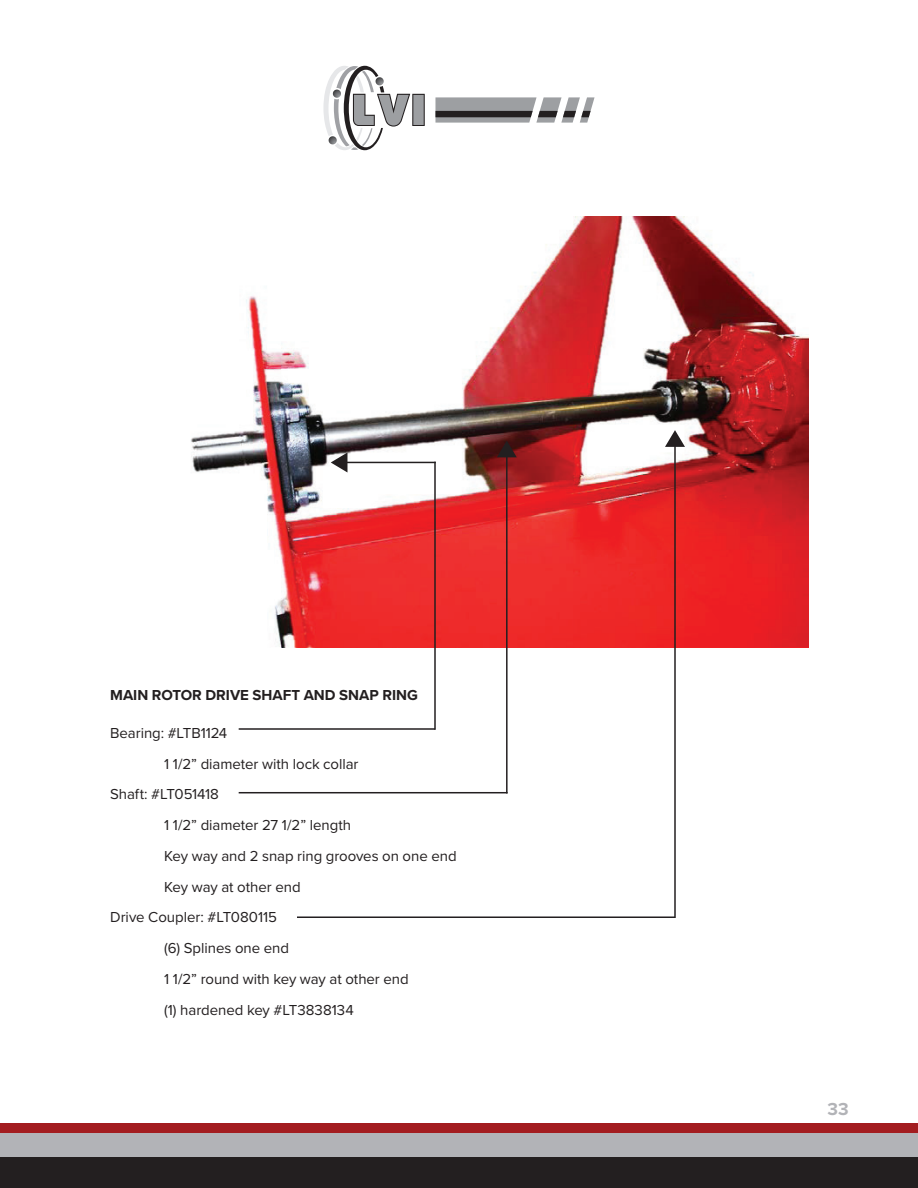
<style>
.page{position:relative;width:918px;height:1188px;background:#fff}
.page>*{position:absolute;margin:0;border:0;box-sizing:border-box;transform-origin:0 0}
.t1{font:700 18px "Proxima Nova";color:#b2b3b7}
.t2{font:15px "Proxima Nova";letter-spacing:-.005em;color:#231f20}
.t3{font:700 15px "Proxima Nova";color:#231f20}
</style>
<div class="page">
<div style="left:0;top:1123px;width:918px;height:65px;background:#a31d20"></div>
<div style="left:0;top:1134px;width:918px;height:54px;background:#b2b3b7"></div>
<div style="left:0;top:1157px;width:918px;height:31px;background:#231f20"></div>
<svg style="left:435px;top:97px;width:160px;height:26px;background:#969698"></svg>
<svg style="left:323px;top:66px;width:102px;height:84px"></svg>
<img style="left:190px;top:216px;width:619px;height:432px">
<hr style="left:506px;top:445px;width:2px;height:348px;background:#231f20">
<svg style="left:497px;top:441px;width:20px;height:16px"></svg>
<hr style="left:674px;top:435px;width:2px;height:483px;background:#231f20">
<svg style="left:665px;top:430px;width:20px;height:17px"></svg>
<hr style="left:434px;top:462px;width:2px;height:268px;background:#231f20">
<svg style="left:331px;top:452px;width:16px;height:21px"></svg>
<hr style="left:239px;top:792px;width:269px;height:1px;background:#231f20">
<hr style="left:297px;top:916px;width:378px;height:2px;background:#231f20">
<hr style="left:239px;top:728px;width:196px;height:2px;background:#231f20">
<hr style="left:337px;top:462px;width:99px;height:1px;background:#231f20">
<p class="t3" style="left:110px;top:684px;width:309px">MAIN ROTOR DRIVE SHAFT AND SNAP RING</p>
<p class="t2" style="left:110px;top:722px;width:119px">Bearing: #LTB1124</p>
<p class="t2" style="left:164px;top:752px;width:196px">1 1/2” diameter with lock collar</p>
<p class="t2" style="left:110px;top:783px;width:110px">Shaft: #LT051418</p>
<p class="t2" style="left:164px;top:814px;width:188px">1 1/2” diameter 27 1/2” length</p>
<p class="t2" style="left:164px;top:845px;width:294px">Key way and 2 snap ring grooves on one end</p>
<p class="t2" style="left:164px;top:875px;width:138px">Key way at other end</p>
<p class="t2" style="left:110px;top:906px;width:168px">Drive Coupler: #LT080115</p>
<p class="t2" style="left:164px;top:937px;width:126px">(6) Splines one end</p>
<p class="t2" style="left:164px;top:968px;width:246px">1 1/2” round with key way at other end</p>
<p class="t2" style="left:164px;top:998px;width:191px">(1) hardened key #LT3838134</p>
<p class="t1" style="left:828px;top:1095px;width:23px">33</p>
</div>
